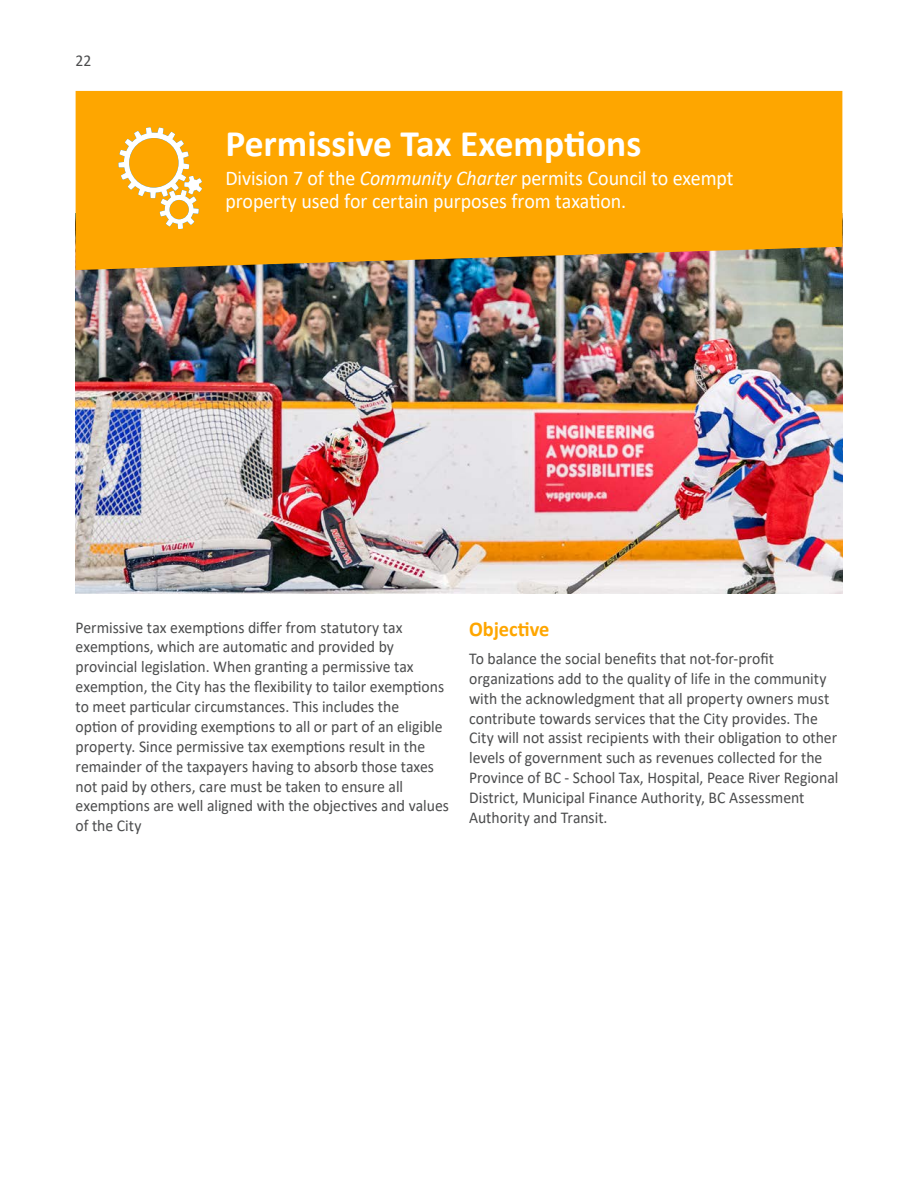
<style>
.page{position:relative;width:918px;height:1188px;background:#fff}
.page>*{position:absolute;margin:0;border:0;box-sizing:border-box;transform-origin:0 0}
.Policy_-_Title{font:700 37.5px "Calibri";color:#fff}
.Policy_-_Intro{font:21px/22.5px "Calibri";letter-spacing:-.005em;color:#fff;scale:.95 1}
.body-paragraph{font:700 21px "Calibri";letter-spacing:-.005em;color:#fea600}
.body-paragraph-2{font:16.5px/19.8px "Calibri";color:#4b4c4d;scale:.95 1}
.s1{font-style:italic}
</style>
<div class="page">
<img style="left:76px;top:270px;width:766px;height:324px">
<svg style="left:76px;top:91px;width:766px;height:179px;background:#f4a208"></svg>
<svg style="left:118px;top:127px;width:84px;height:102px"></svg>
<p class="body-paragraph-2" style="left:76px;top:50px;width:18px">22</p>
<p class="Policy_-_Title" style="left:225px;top:117px;width:417px">Permissive Tax Exemptions</p>
<p class="Policy_-_Intro" style="left:225px;top:166px;width:536px">Division 7 of the <span class="s1">Community Charter</span> permits Council to exempt property used for certain purposes from taxation.</p>
<p class="body-paragraph-2" style="left:76px;top:617px;width:394px">Permissive tax exemptions differ from statutory tax exemptions, which are automatic and provided by provincial legislation. When granting a permissive tax exemption, the City has the flexibility to tailor exemptions to meet particular circumstances. This includes the<br>option of providing exemptions to all or part of an eligible property. Since permissive tax exemptions result in the remainder of the taxpayers having to absorb those taxes not paid by others, care must be taken to ensure all exemptions are well aligned with the objectives and values of the City</p>
<p class="body-paragraph" style="left:469px;top:614px;width:82px">Objective</p>
<p class="body-paragraph-2" style="left:469px;top:648px;width:390px">To balance the social benefits that not-for-profit organizations add to the quality of life in the community with the acknowledgment that all property owners must contribute towards services that the City provides. The City will not assist recipients with their obligation to other levels of government such as revenues collected for the Province of BC - School Tax, Hospital, Peace River Regional District, Municipal Finance Authority, BC Assessment Authority and Transit.</p>
</div>
